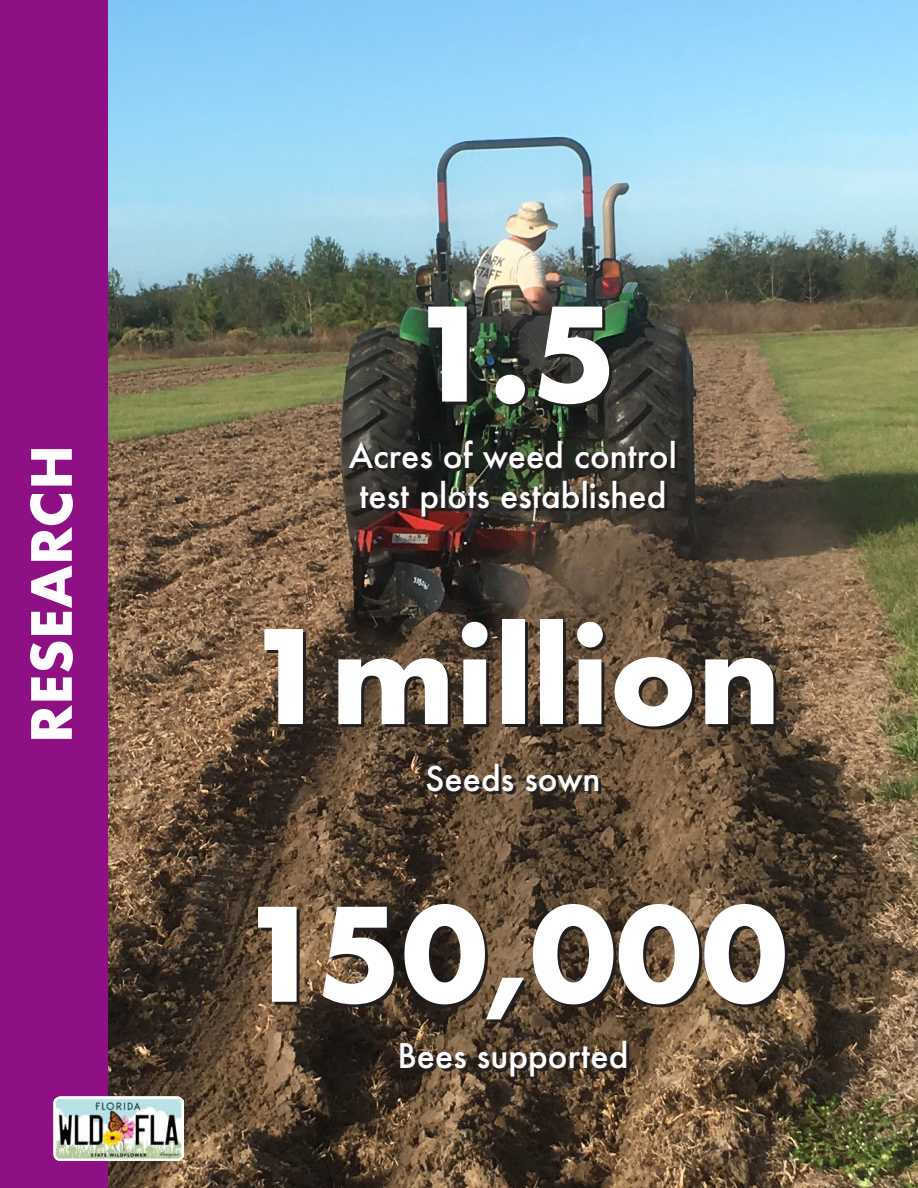
<style>
.page{position:relative;width:918px;height:1188px;background:#fff}
.page>*{position:absolute;margin:0;border:0;box-sizing:border-box;transform-origin:0 0}
.t1{font:700 126px "Futura";color:#fff}
.t2{font:700 54px "Futura";color:#fff}
.t3{font:500 33px/39.6px "Futura";color:#fff;text-align:center}
</style>
<div class="page">
<img style="left:108px;top:0;width:810px;height:1188px">
<div style="left:0;top:0;width:108px;height:1188px;background:#8f0f84"></div>
<img style="left:54px;top:1096px;width:130px;height:65px">
<p class="t2" style="left:12px;top:743px;width:300px;rotate:-90deg">RESEARCH</p>
<p class="t1" style="left:409px;top:263px;width:210px">1.5</p>
<p class="t3" style="left:349px;top:436px;width:330px">Acres of weed control test plots established</p>
<p class="t1" style="left:245px;top:586px;width:538px">1million</p>
<p class="t3" style="left:425px;top:758px;width:177px">Seeds sown</p>
<p class="t1" style="left:239px;top:863px;width:550px">150,000</p>
<p class="t3" style="left:397px;top:1036px;width:233px">Bees supported</p>
</div>
